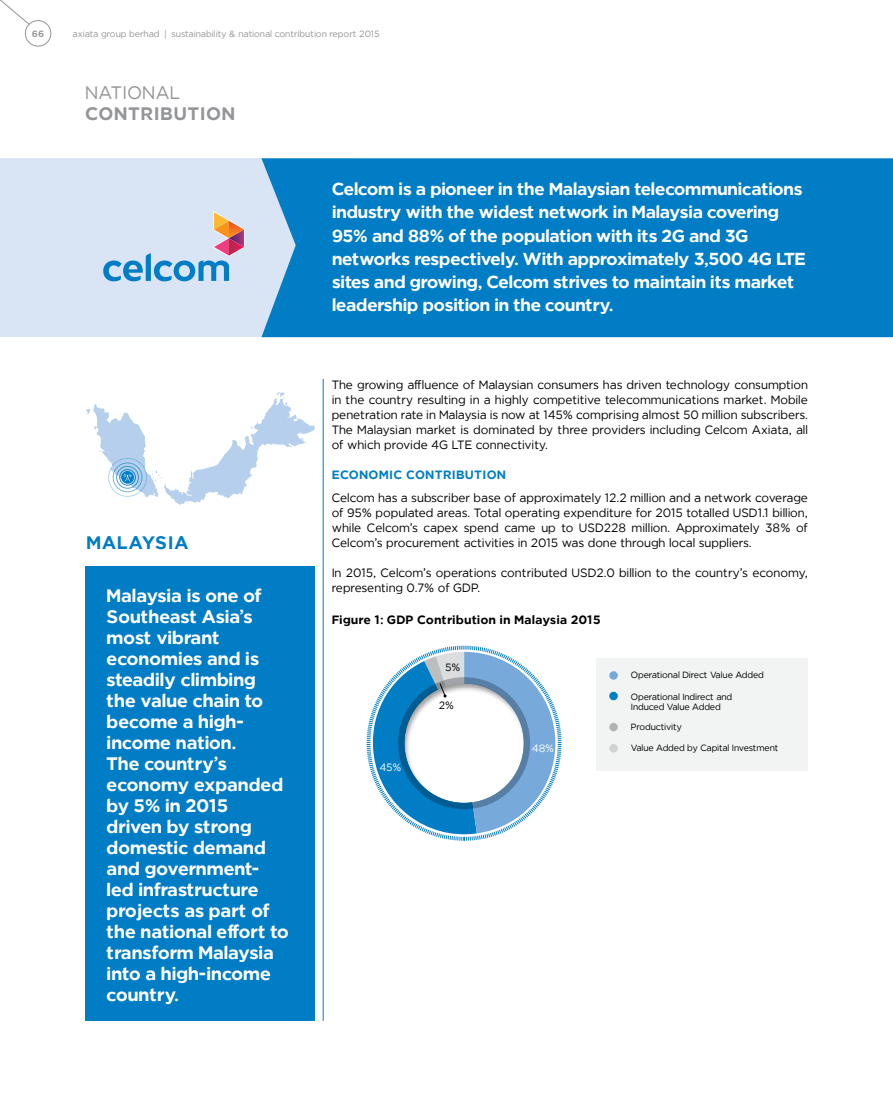
<style>
.page{position:relative;width:893px;height:1106px;background:#fff}
.page>*{position:absolute;margin:0;border:0;box-sizing:border-box;transform-origin:0 0}
.t1{font:700 18px/21px "Axiata";letter-spacing:-.03em;color:#fff}
.t2{font:700 18px/21px "Axiata";letter-spacing:.02em;color:#939598}
.t3{font:700 18px "Axiata";letter-spacing:.02em;color:#007dc5}
.t4{font:700 17.25px/23.2px "Axiata";letter-spacing:-.045em;color:#fff}
.t5{font:12px/15px "Axiata";letter-spacing:-.005em;color:#000;text-align:justify}
.t6{font:700 12px "Axiata";letter-spacing:-.005em;color:#000}
.t7{font:10.5px "Axiata";color:#fff}
.t8{font:10.5px "Axiata";color:#000}
.t9{font:9px/10.5px "Axiata";letter-spacing:-.015em;color:#000}
.t10{font:9px "Axiata";color:#939598}
.t11{font:700 9px "Axiata";color:#939598}
.s1{font-weight:400}
.s2{font-weight:700;color:#007dc5}
</style>
<div class="page">
<div style="left:25px;top:20px;width:26px;height:26px;border:1px solid #939598;border-radius:50%"></div>
<svg style="left:0;top:0;width:30px;height:25px"></svg>
<div style="left:0;top:158px;width:353px;height:179px;background:#d9e5f5"></div>
<div style="left:261px;top:158px;width:632px;height:179px;background:#007dc5"></div>
<hr style="left:323px;top:379px;width:1px;height:641px;background:#007dc5">
<div style="left:85px;top:566px;width:230px;height:454px;background:#007dc5"></div>
<svg style="left:366px;top:645px;width:196px;height:196px"></svg>
<div style="left:596px;top:658px;width:212px;height:112px;background:#f2f3f3"></div>
<svg style="left:609px;top:671px;width:9px;height:9px"></svg>
<svg style="left:609px;top:691px;width:9px;height:9px"></svg>
<svg style="left:609px;top:723px;width:9px;height:9px"></svg>
<svg style="left:609px;top:744px;width:9px;height:9px"></svg>
<svg style="left:103px;top:211px;width:142px;height:70px"></svg>
<svg style="left:86px;top:392px;width:229px;height:113px"></svg>
<div style="left:119px;top:469px;width:17px;height:16px;border:1px solid #007dc5;border-radius:50%"></div>
<div style="left:113px;top:463px;width:29px;height:29px;border:1px solid #007dc5;border-radius:50%"></div>
<div style="left:108px;top:458px;width:39px;height:38px;border:1px solid #007dc5;border-radius:50%"></div>
<div style="left:116px;top:466px;width:23px;height:22px;border:1px solid #007dc5;border-radius:50%"></div>
<p class="t11" style="left:32px;top:28px;width:14px">66</p>
<p class="t10" style="left:72px;top:28px;width:309px">axiata group berhad | sustainability &amp; national contribution report 2015</p>
<p class="t2" style="left:85px;top:82px;width:152px"><span class="s1">NATIONAL<br></span>CONTRIBUTION</p>
<p class="t3" style="left:86px;top:531px;width:104px">MALAYSIA</p>
<p class="t1" style="left:106px;top:584px;width:184px">Malaysia is one of<br>Southeast Asia’s most vibrant economies and is steadily climbing the value chain to become a high&shy;income nation.<br>The country’s economy expanded by 5% in 2015<br>driven by strong domestic demand and government&shy;led infrastructure projects as part of the national effort to transform Malaysia into a high-income country.</p>
<p class="t4" style="left:332px;top:177px;width:476px">Celcom is a pioneer in the Malaysian telecommunications industry with the widest network in Malaysia covering 95% and 88% of the population with its 2G and 3G networks respectively. With approximately 3,500 4G LTE sites and growing, Celcom strives to maintain its market leadership position in the country.</p>
<p class="t5" style="left:332px;top:376px;width:478px">The growing affluence of Malaysian consumers has driven technology consumption in the country resulting in a highly competitive telecommunications market. Mobile penetration rate in Malaysia is now at 145% comprising almost 50 million subscribers.<br>The Malaysian market is dominated by three providers including Celcom Axiata, all of which provide 4G LTE connectivity.</p>
<p class="t5" style="left:332px;top:462px;width:478px;line-height:23.5px"><span class="s2">ECONOMIC CONTRIBUTION<br></span>Celcom has a subscriber base of approximately 12.2 million and a network coverage</p>
<p class="t5" style="left:332px;top:505px;width:478px">of 95% populated areas. Total operating expenditure for 2015 totalled USD1.1 billion, while Celcom’s capex spend came up to USD228 million. Approximately 38% of Celcom’s procurement activities in 2015 was done through local suppliers.</p>
<p class="t5" style="left:332px;top:565px;width:478px">In 2015, Celcom’s operations contributed USD2.0 billion to the country’s economy, representing 0.7% of GDP.</p>
<p class="t6" style="left:332px;top:612px;width:270px">Figure 1: GDP Contribution in Malaysia 2015</p>
<p class="t8" style="left:445px;top:661px;width:17px">5%</p>
<p class="t7" style="left:379px;top:760px;width:23px">45%</p>
<p class="t8" style="left:439px;top:699px;width:17px">2%</p>
<p class="t7" style="left:532px;top:741px;width:24px">48%</p>
<p class="t9" style="left:631px;top:669px;width:135px">Operational Direct Value Added</p>
<p class="t9" style="left:631px;top:691px;width:103px">Operational Indirect and<br>Induced Value Added</p>
<p class="t9" style="left:631px;top:721px;width:53px">Productivity</p>
<p class="t9" style="left:631px;top:742px;width:149px">Value Added by Capital Investment</p>
</div>
